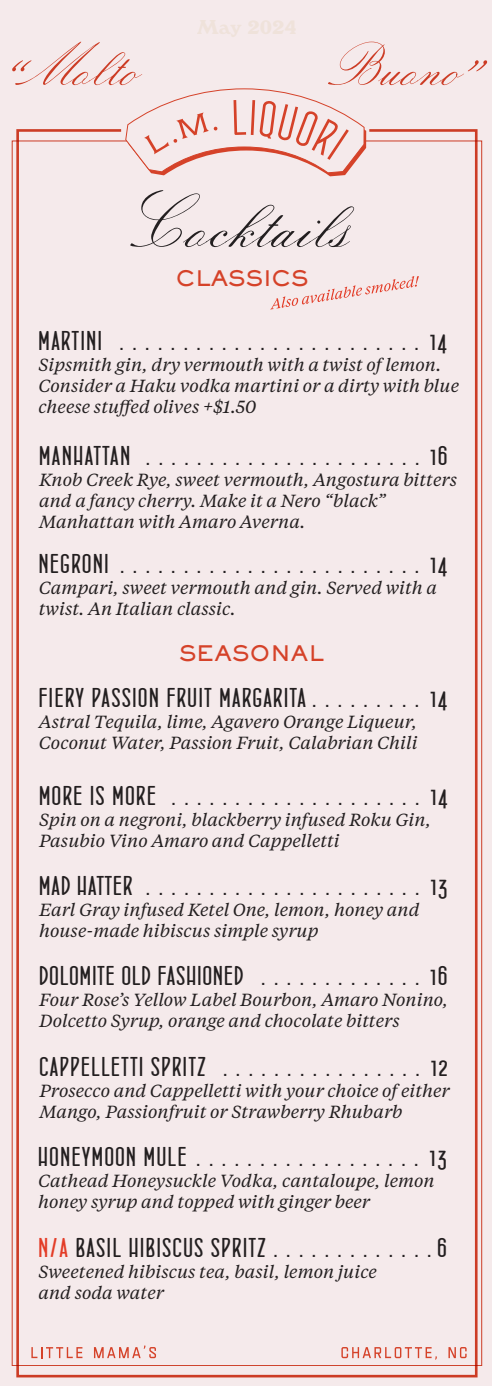
<style>
.page{position:relative;width:492px;height:1386px;background:#fff}
.page>*{position:absolute;margin:0;border:0;box-sizing:border-box;transform-origin:0 0}
.t1{font:27.12px "Concurso Italian BTN Bold";letter-spacing:.06em;color:#231f20}
.t2{font:27.12px "Concurso Italian BTN Bold";letter-spacing:.04em;color:#231f20}
.t3{font:21px "Sackers Gothic Heavy AT";color:#d54229}
.t4{font:italic 17.5px/21px "Tiempos Text";color:#231f20}
.s1{color:#e33c27}
</style>
<div class="page">
<div style="left:0;top:0;width:491px;height:1386px;background:#f5eaeb"></div>
<div style="left:16px;top:176px;width:461px;height:1201px;background:#f5eaeb"></div>
<svg style="left:31px;top:1347px;width:51px;height:11px"></svg>
<svg style="left:94px;top:1346px;width:62px;height:12px"></svg>
<svg style="left:341px;top:1347px;width:95px;height:13px"></svg>
<svg style="left:448px;top:1347px;width:18px;height:11px"></svg>
<svg style="left:12px;top:42px;width:475px;height:134px;background:#f1dbda"></svg>
<svg style="left:130px;top:190px;width:224px;height:57px;background:#e0d6d7"></svg>
<svg style="left:270px;top:276px;width:148px;height:34px;background:#f3dbda"></svg>
<p class="t3" style="left:176px;top:264px;width:134px">CLASSICS</p>
<h1 class="t1" style="left:38px;top:328px;width:409px">MARTINI . . . . . . . . . . . . . . . . . . . . . . . . 14</h1>
<p class="t4" style="left:38px;top:354px;width:422px">Sipsmith gin, dry vermouth with a twist of lemon.<br>Consider a Haku vodka martini or a dirty with blue cheese stuffed olives +$1.50</p>
<h1 class="t1" style="left:39px;top:442px;width:409px">MANHATTAN . . . . . . . . . . . . . . . . . . . . . . 16</h1>
<p class="t4" style="left:39px;top:468px;width:419px">Knob Creek Rye, sweet vermouth, Angostura bitters and a fancy cherry. Make it a Nero “black”<br>Manhattan with Amaro Averna.</p>
<h1 class="t1" style="left:39px;top:551px;width:409px">NEGRONI . . . . . . . . . . . . . . . . . . . . . . . . 14</h1>
<p class="t4" style="left:39px;top:577px;width:399px">Campari, sweet vermouth and gin. Served with a twist. An Italian classic.</p>
<p class="t3" style="left:179px;top:639px;width:146px">SEASONAL</p>
<h1 class="t1" style="left:39px;top:684px;width:409px">FIERY PASSION FRUIT MARGARITA . . . . . . . . . 14</h1>
<p class="t4" style="left:39px;top:710px;width:380px">Astral Tequila, lime, Agavero Orange Liqueur,<br>Coconut Water, Passion Fruit, Calabrian Chili</p>
<h1 class="t1" style="left:39px;top:782px;width:409px">MORE IS MORE . . . . . . . . . . . . . . . . . . . . 14</h1>
<p class="t4" style="left:39px;top:808px;width:393px">Spin on a negroni, blackberry infused Roku Gin,<br>Pasubio Vino Amaro and Cappelletti</p>
<h1 class="t2" style="left:39px;top:873px;width:409px">MAD HATTER . . . . . . . . . . . . . . . . . . . . . . 13</h1>
<p class="t4" style="left:39px;top:898px;width:382px">Earl Gray infused Ketel One, lemon, honey and house-made hibiscus simple syrup</p>
<h1 class="t1" style="left:39px;top:963px;width:409px">DOLOMITE OLD FASHIONED . . . . . . . . . . . . . 16</h1>
<p class="t4" style="left:39px;top:989px;width:410px">Four Rose’s Yellow Label Bourbon, Amaro Nonino,<br>Dolcetto Syrup, orange and chocolate bitters</p>
<h1 class="t1" style="left:39px;top:1053px;width:409px">CAPPELLETTI SPRITZ . . . . . . . . . . . . . . . . 12</h1>
<p class="t4" style="left:39px;top:1079px;width:411px">Prosecco and Cappelletti with your choice of either<br>Mango, Passionfruit or Strawberry Rhubarb</p>
<h1 class="t1" style="left:38px;top:1144px;width:409px">HONEYMOON MULE . . . . . . . . . . . . . . . . . . 13</h1>
<p class="t4" style="left:38px;top:1170px;width:398px">Cathead Honeysuckle Vodka, cantaloupe, lemon honey syrup and topped with ginger beer</p>
<h1 class="t1" style="left:38px;top:1234px;width:409px"><span class="s1">N/A</span> BASIL HIBISCUS SPRITZ . . . . . . . . . . . . . 6</h1>
<p class="t4" style="left:38px;top:1260px;width:340px">Sweetened hibiscus tea, basil, lemon juice and soda water</p>
</div>
